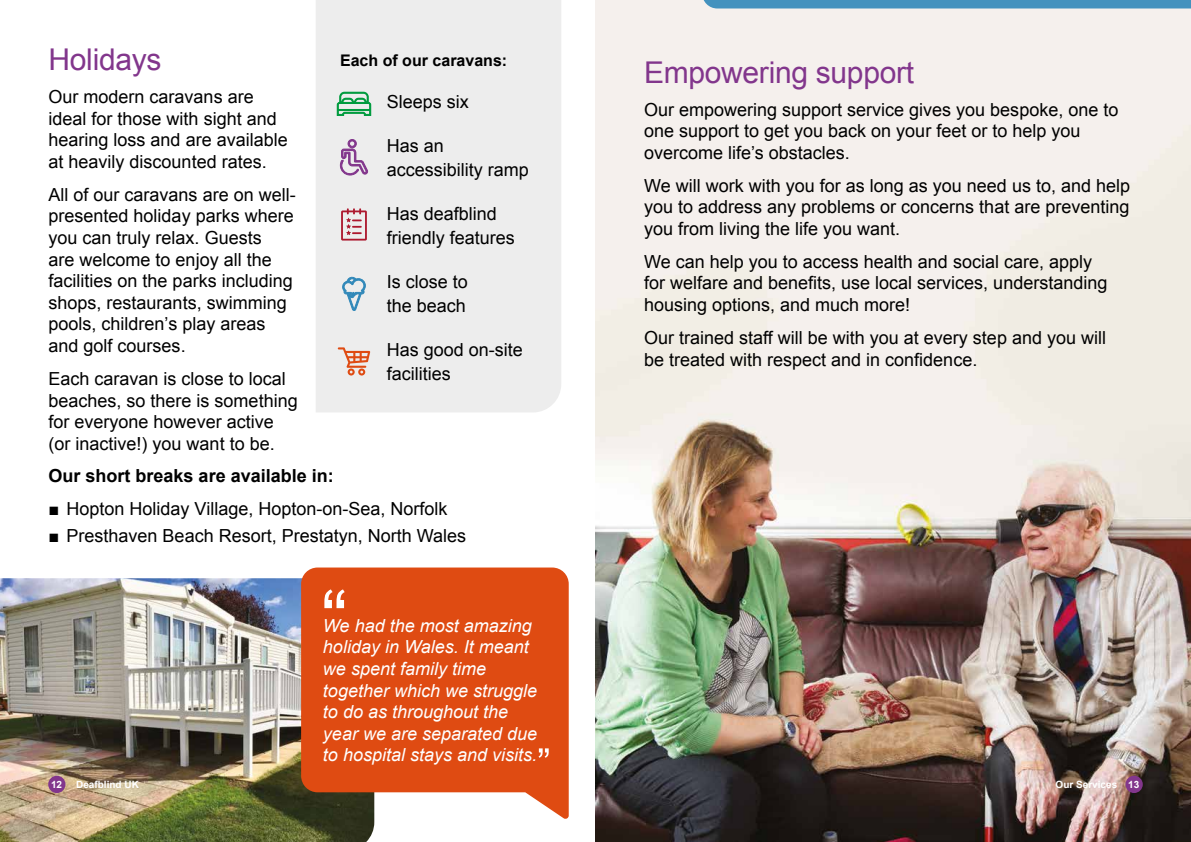
<style>
.page{position:relative;width:1191px;height:842px;background:#fff}
.page>*{position:absolute;margin:0;border:0;box-sizing:border-box;transform-origin:0 0}
.t1{font:30px "Arial";letter-spacing:-.01em;color:#82368c}
.t2{font:18px/21.6px "Arial";color:#000}
.t3{font:italic 18px/21.6px "Arial";color:#fff}
.t4{font:700 18px "Arial";color:#000}
.t5{font:700 16px "Arial";color:#000}
.t6{font:700 10px "Arial";color:#fff}
</style>
<div class="page">
<img style="left:595px;top:0;width:596px;height:842px">
<img style="left:0;top:578px;width:374px;height:264px">
<svg style="left:301px;top:567px;width:268px;height:253px;background:#db5824"></svg>
<svg style="left:324px;top:589px;width:21px;height:19px"></svg>
<svg style="left:538px;top:748px;width:11px;height:10px"></svg>
<div style="left:48px;top:776px;width:17px;height:17px;background:#82368c;border-radius:50%"></div>
<div style="left:1125px;top:776px;width:17px;height:17px;background:#82368c;border-radius:50%"></div>
<svg style="left:702px;top:0;width:489px;height:9px;background:#4f98c1"></svg>
<div style="left:316px;top:0;width:245px;height:412px;background:#ededed"></div>
<svg style="left:340px;top:139px;width:28px;height:36px"></svg>
<svg style="left:338px;top:347px;width:32px;height:28px"></svg>
<svg style="left:342px;top:277px;width:23px;height:34px"></svg>
<svg style="left:341px;top:208px;width:26px;height:33px"></svg>
<svg style="left:337px;top:92px;width:34px;height:24px"></svg>
<h1 class="t1" style="left:49px;top:40px;width:114px">Holidays</h1>
<p class="t2" style="left:49px;top:86px;width:241px">Our modern caravans are ideal for those with sight and hearing loss and are available at heavily discounted rates.</p>
<p class="t2" style="left:49px;top:184px;width:249px">All of our caravans are on well&shy;presented holiday parks where you can truly relax. Guests<br>are welcome to enjoy all the facilities on the parks including shops, restaurants, swimming pools, children’s play areas and golf courses.</p>
<p class="t2" style="left:49px;top:368px;width:251px">Each caravan is close to local beaches, so there is something for everyone however active (or inactive!) you want to be.</p>
<p class="t5" style="left:340px;top:50px;width:169px">Each of our caravans:</p>
<p class="t2" style="left:387px;top:91px;width:84px">Sleeps six</p>
<p class="t2" style="left:387px;top:134px;width:144px;line-height:24px">Has an accessibility ramp</p>
<p class="t2" style="left:387px;top:202px;width:130px;line-height:24px">Has deafblind friendly features</p>
<p class="t2" style="left:387px;top:270px;width:83px;line-height:24px">Is close to the beach</p>
<p class="t2" style="left:387px;top:337px;width:138px;line-height:24px">Has good on-site facilities</p>
<p class="t4" style="left:49px;top:464px;width:287px">Our short breaks are available in:</p>
<p class="t2" style="left:49px;top:498px;width:400px">■ Hopton Holiday Village, Hopton-on-Sea, Norfolk</p>
<p class="t2" style="left:49px;top:525px;width:419px">■ Presthaven Beach Resort, Prestatyn, North Wales</p>
<p class="t3" style="left:323px;top:615px;width:216px">We had the most amazing holiday in Wales. It meant we spent family time together which we struggle to do as throughout the year we are separated due to hospital stays and visits.</p>
<h1 class="t1" style="left:644px;top:52px;width:271px">Empowering support</h1>
<p class="t2" style="left:644px;top:99px;width:476px">Our empowering support service gives you bespoke, one to one support to get you back on your feet or to help you overcome life’s obstacles.</p>
<p class="t2" style="left:644px;top:175px;width:487px;text-align:justify">We will work with you for as long as you need us to, and help you to address any problems or concerns that are preventing you from living the life you want.</p>
<p class="t2" style="left:644px;top:251px;width:465px">We can help you to access health and social care, apply for welfare and benefits, use local services, understanding housing options, and much more!</p>
<p class="t2" style="left:644px;top:327px;width:463px">Our trained staff will be with you at every step and you will be treated with respect and in confidence.</p>
<p class="t6" style="left:51px;top:778px;width:13px">12</p>
<p class="t6" style="left:76px;top:778px;width:64px">Deafblind UK</p>
<p class="t6" style="left:1055px;top:778px;width:85px">Our Services 13</p>
</div>
